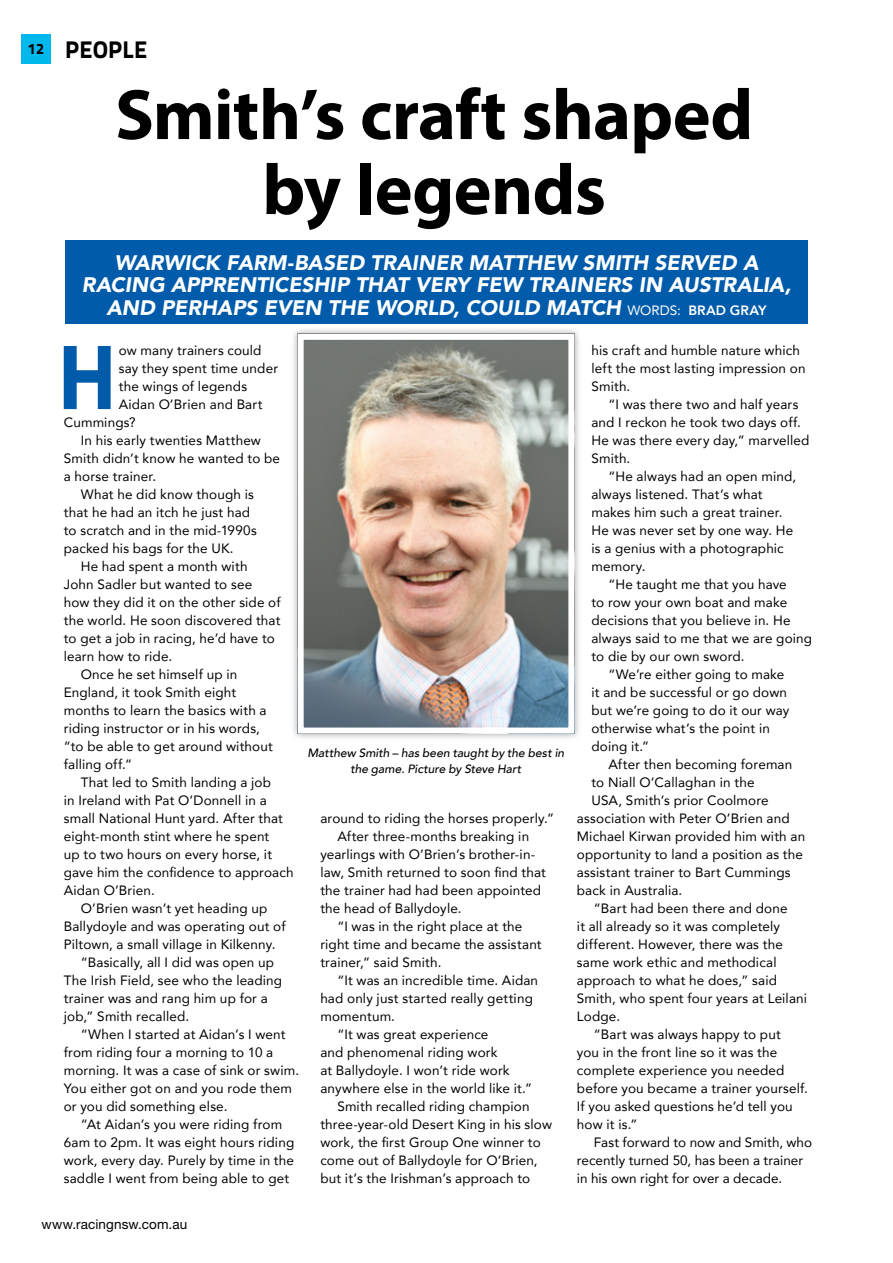
<style>
.page{position:relative;width:893px;height:1263px;background:#fff}
.page>*{position:absolute;margin:0;border:0;box-sizing:border-box;transform-origin:0 0}
.R_body_drop_cap{font:700 93.6px "Myriad Pro";color:#005baa;scale:.9 1}
.HEAD_sans{font:700 72px/75px "Myriad Pro";letter-spacing:-.01em;color:#000;text-align:center}
.t1{font:24px "Titillium Text 14 L 999 wt";color:#000}
.INTRO_sans{font:italic 900 21px/22.5px "Avenir";letter-spacing:-.01em;color:#fff;text-align:center}
.t2{font:15px "Titillium Text 14 L 999 wt";color:#000}
.R_body_N{font:13.5px/18px "Avenir";letter-spacing:.01em;color:#000}
.R_body_drop_cap-2{font:13.5px "Avenir";letter-spacing:.01em;color:#000}
.t3{font:13.5px "Helvetica Neue LT Std";letter-spacing:.01em;color:#000}
.CAPTION_Secondary{font:italic 500 12px/16.5px "Avenir";color:#000;text-align:center}
.s1{font-weight:400;font-style:normal;font-size:13.5px}
.s2{font-weight:800;font-style:normal;font-size:13.5px}
</style>
<div class="page">
<div style="left:21px;top:34px;width:30px;height:30px;background:#00b8ec"></div>
<div style="left:65px;top:240px;width:743px;height:83px;background:#005baa"></div>
<div style="left:290px;top:327px;width:291px;height:414px;background:#000;opacity:.35"></div>
<img style="left:305px;top:341px;width:262px;height:385px">
<div style="left:298px;top:334px;width:276px;height:399px;border:6px solid #fff"></div>
<p class="t2" style="left:28px;top:40px;width:17px">12</p>
<p class="t1" style="left:65px;top:35px;width:84px">PEOPLE</p>
<p class="HEAD_sans" style="left:115px;top:75px;width:640px">Smith’s craft shaped by legends</p>
<p class="INTRO_sans" style="left:82px;top:251px;width:711px">WARWICK FARM-BASED TRAINER MATTHEW SMITH SERVED A<br>RACING APPRENTICESHIP THAT VERY FEW TRAINERS IN AUSTRALIA,<br>AND PERHAPS EVEN THE WORLD, COULD MATCH <span class="s1">WORDS:</span> <span class="s2">BRAD GRAY</span></p>
<p class="R_body_drop_cap" style="left:58px;top:316px;width:66px">H</p>
<p class="R_body_drop_cap-2" style="left:119px;top:340px;width:144px">ow many trainers could</p>
<p class="R_body_drop_cap-2" style="left:119px;top:358px;width:161px">say they spent time under</p>
<p class="R_body_drop_cap-2" style="left:119px;top:376px;width:130px">the wings of legends</p>
<p class="R_body_drop_cap-2" style="left:119px;top:394px;width:145px">Aidan O’Brien and Bart</p>
<p class="R_body_drop_cap-2" style="left:64px;top:412px;width:73px">Cummings?</p>
<p class="R_body_N" style="left:64px;top:431px;width:218px;text-indent:17px">In his early twenties Matthew<br>Smith didn’t know he wanted to be a horse trainer.</p>
<p class="R_body_N" style="left:64px;top:485px;width:194px;text-indent:17px">What he did know though is that he had an itch he just had to scratch and in the mid-1990s packed his bags for the UK.</p>
<p class="R_body_N" style="left:64px;top:557px;width:218px;text-indent:17px">He had spent a month with<br>John Sadler but wanted to see how they did it on the other side of the world. He soon discovered that to get a job in racing, he’d have to learn how to ride.</p>
<p class="R_body_N" style="left:64px;top:665px;width:211px;text-indent:17px">Once he set himself up in<br>England, it took Smith eight months to learn the basics with a riding instructor or in his words, “to be able to get around without falling off.”</p>
<p class="R_body_N" style="left:64px;top:773px;width:231px;text-indent:17px">That led to Smith landing a job<br>in Ireland with Pat O’Donnell in a small National Hunt yard. After that eight-month stint where he spent<br>up to two hours on every horse, it gave him the confidence to approach<br>Aidan O’Brien.</p>
<p class="R_body_N" style="left:64px;top:899px;width:223px;text-indent:17px">O’Brien wasn’t yet heading up<br>Ballydoyle and was operating out of<br>Piltown, a small village in Kilkenny.</p>
<p class="R_body_N" style="left:64px;top:953px;width:220px;text-indent:17px">“Basically, all I did was open up<br>The Irish Field, see who the leading trainer was and rang him up for a job,” Smith recalled.</p>
<p class="R_body_N" style="left:64px;top:1025px;width:237px;text-indent:17px">“When I started at Aidan’s I went from riding four a morning to 10 a morning. It was a case of sink or swim.<br>You either got on and you rode them or you did something else.</p>
<p class="R_body_N" style="left:64px;top:1115px;width:232px;text-align:center">“At Aidan’s you were riding from 6am to 2pm. It was eight hours riding work, every day. Purely by time in the saddle I went from being able to get</p>
<p class="CAPTION_Secondary" style="left:307px;top:745px;width:258px">Matthew Smith – has been taught by the best in the game. Picture by Steve Hart</p>
<p class="R_body_N" style="left:320px;top:809px;width:235px">around to riding the horses properly.”</p>
<p class="R_body_N" style="left:320px;top:827px;width:227px;text-indent:17px">After three-months breaking in yearlings with O’Brien’s brother-in&shy;law, Smith returned to soon find that the trainer had had been appointed the head of Ballydoyle.</p>
<p class="R_body_N" style="left:320px;top:917px;width:223px;text-indent:17px">“I was in the right place at the right time and became the assistant trainer,” said Smith.</p>
<p class="R_body_N" style="left:320px;top:971px;width:219px;text-indent:17px">“It was an incredible time. Aidan had only just started really getting momentum.</p>
<p class="R_body_N" style="left:320px;top:1025px;width:213px;text-indent:17px">“It was great experience<br>and phenomenal riding work<br>at Ballydoyle. I won’t ride work anywhere else in the world like it.”</p>
<p class="R_body_N" style="left:320px;top:1097px;width:233px;text-indent:17px">Smith recalled riding champion three-year-old Desert King in his slow work, the first Group One winner to come out of Ballydoyle for O’Brien, but it’s the Irishman’s approach to</p>
<p class="R_body_N" style="left:591px;top:341px;width:216px">his craft and humble nature which left the most lasting impression on<br>Smith.</p>
<p class="R_body_N" style="left:591px;top:395px;width:220px;text-indent:17px">“I was there two and half years and I reckon he took two days off.<br>He was there every day,” marvelled<br>Smith.</p>
<p class="R_body_N" style="left:591px;top:467px;width:206px;text-indent:17px">“He always had an open mind, always listened. That’s what makes him such a great trainer.<br>He was never set by one way. He is a genius with a photographic memory.</p>
<p class="R_body_N" style="left:591px;top:575px;width:222px;text-indent:17px">“He taught me that you have<br>to row your own boat and make decisions that you believe in. He always said to me that we are going to die by our own sword.</p>
<p class="R_body_N" style="left:591px;top:665px;width:199px;text-indent:17px">“We’re either going to make it and be successful or go down but we’re going to do it our way otherwise what’s the point in doing it.”</p>
<p class="R_body_N" style="left:608px;top:755px;width:185px">After then becoming foreman</p>
<p class="R_body_N" style="left:591px;top:773px;width:165px">to Niall O’Callaghan in the</p>
<p class="R_body_N" style="left:591px;top:791px;width:179px">USA, Smith’s prior Coolmore</p>
<p class="R_body_N" style="left:577px;top:809px;width:214px">association with Peter O’Brien and</p>
<p class="R_body_N" style="left:577px;top:827px;width:230px">Michael Kirwan provided him with an</p>
<p class="R_body_N" style="left:577px;top:845px;width:228px">opportunity to land a position as the</p>
<p class="R_body_N" style="left:577px;top:863px;width:215px">assistant trainer to Bart Cummings</p>
<p class="R_body_N" style="left:577px;top:881px;width:107px">back in Australia.</p>
<p class="R_body_N" style="left:577px;top:899px;width:232px;text-indent:17px">“Bart had been there and done<br>it all already so it was completely different. However, there was the same work ethic and methodical approach to what he does,” said<br>Smith, who spent four years at Leilani<br>Lodge.</p>
<p class="R_body_N" style="left:577px;top:1025px;width:233px;text-indent:17px">“Bart was always happy to put<br>you in the front line so it was the complete experience you needed before you became a trainer yourself.<br>If you asked questions he’d tell you how it is.”</p>
<p class="R_body_N" style="left:577px;top:1133px;width:237px;text-indent:17px">Fast forward to now and Smith, who recently turned 50, has been a trainer in his own right for over a decade.</p>
<p class="t3" style="left:41px;top:1216px;width:147px">www.racingnsw.com.au</p>
</div>
